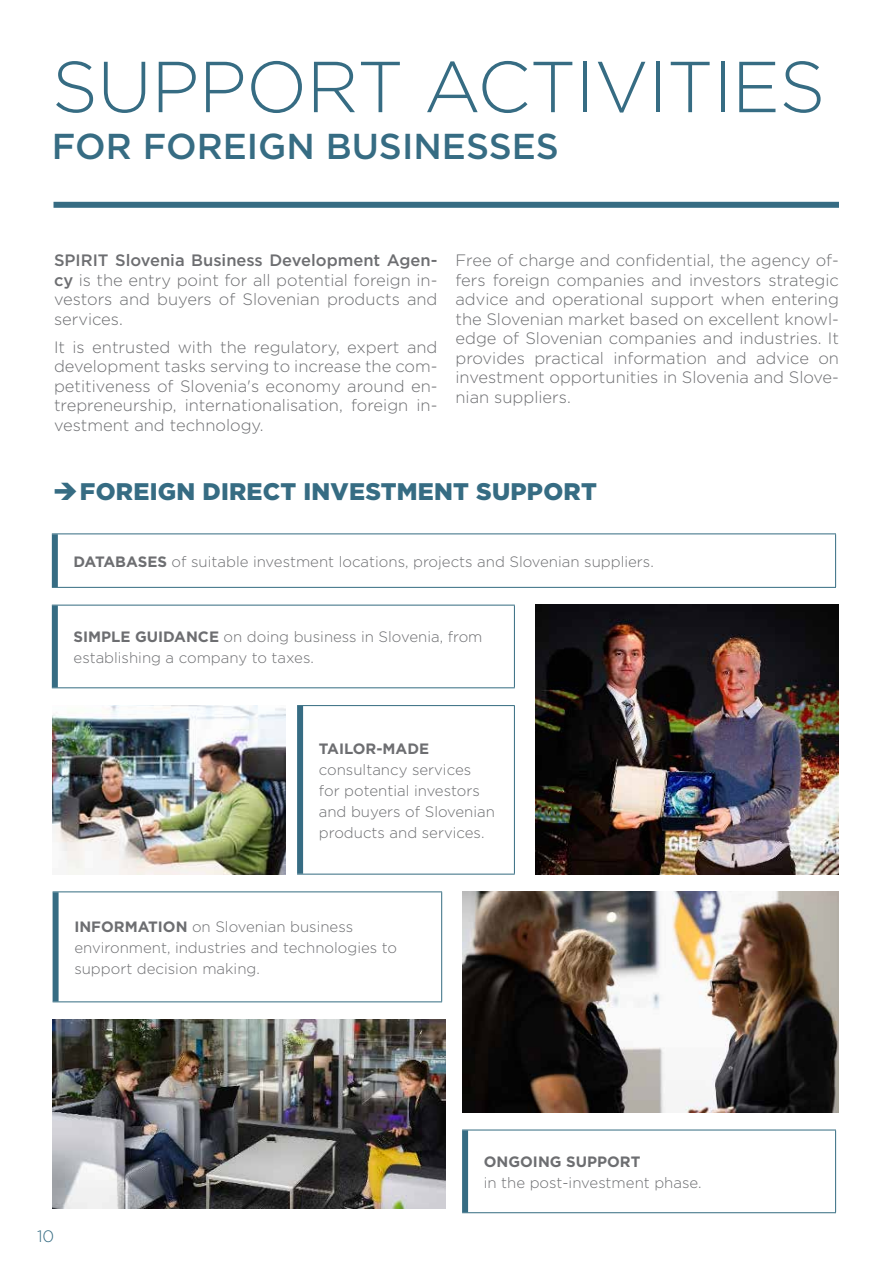
<style>
.page{position:relative;width:893px;height:1263px;background:#fff}
.page>*{position:absolute;margin:0;border:0;box-sizing:border-box;transform-origin:0 0}
.t1{font:300 72px "Gotham";letter-spacing:-.01em;color:#366c83}
.t2{font:500 36px "Gotham";color:#366c83}
.t3{font:900 24px "Gotham";letter-spacing:.01em;color:#366c83}
.t4{font:300 16.5px/19.5px "Gotham";color:#6d6e71;text-align:justify}
.t5{font:300 16.5px "Gotham";color:#366c83}
.t6{font:300 15px/21px "Gotham";color:#6d6e71}
.t7{font:700 15px "Gotham";color:#6d6e71}
.s1{font-weight:500}
.s2{font-weight:700}
</style>
<div class="page">
<hr style="left:52px;top:533px;width:784px;height:1px;background:#346c81">
<hr style="left:835px;top:534px;width:1px;height:53px;background:#346c81">
<hr style="left:52px;top:587px;width:784px;height:1px;background:#346c81">
<div style="left:52px;top:534px;width:6px;height:53px;background:#366c83"></div>
<hr style="left:52px;top:605px;width:463px;height:1px;background:#346c81">
<hr style="left:514px;top:605px;width:1px;height:82px;background:#346c81">
<hr style="left:52px;top:687px;width:463px;height:1px;background:#346c81">
<div style="left:52px;top:605px;width:6px;height:82px;background:#366c83"></div>
<hr style="left:297px;top:705px;width:218px;height:1px;background:#346c81">
<hr style="left:514px;top:706px;width:1px;height:168px;background:#346c81">
<hr style="left:297px;top:874px;width:218px;height:1px;background:#346c81">
<div style="left:297px;top:706px;width:6px;height:168px;background:#366c83"></div>
<hr style="left:53px;top:891px;width:389px;height:1px;background:#346c81">
<hr style="left:441px;top:892px;width:1px;height:109px;background:#346c81">
<hr style="left:53px;top:1001px;width:389px;height:1px;background:#346c81">
<div style="left:53px;top:892px;width:6px;height:109px;background:#366c83"></div>
<hr style="left:462px;top:1130px;width:374px;height:1px;background:#346c81">
<hr style="left:835px;top:1130px;width:1px;height:82px;background:#346c81">
<hr style="left:462px;top:1212px;width:374px;height:1px;background:#346c81">
<div style="left:462px;top:1130px;width:6px;height:82px;background:#366c83"></div>
<img style="left:536px;top:605px;width:302px;height:269px">
<img style="left:462px;top:891px;width:377px;height:222px">
<img style="left:53px;top:705px;width:233px;height:169px">
<img style="left:53px;top:1019px;width:392px;height:189px">
<div style="left:54px;top:202px;width:785px;height:6px;background:#366c83"></div>
<h1 class="t1" style="left:52px;top:41px;width:775px">SUPPORT ACTIVITIES</h1>
<h2 class="t2" style="left:52px;top:122px;width:508px">FOR FOREIGN BUSINESSES</h2>
<p class="t4" style="left:54px;top:250px;width:385px"><span class="s1">SPIRIT Slovenia Business Development Agen&shy;cy</span> is the entry point for all potential foreign in&shy;vestors and buyers of Slovenian products and services.</p>
<p class="t4" style="left:54px;top:336px;width:385px">It is entrusted with the regulatory, expert and development tasks serving to increase the com&shy;petitiveness of Slovenia's economy around en&shy;trepreneurship, internationalisation, foreign in&shy;vestment and technology.</p>
<p class="t4" style="left:455px;top:250px;width:385px">Free of charge and confidential, the agency of&shy;fers foreign companies and investors strategic advice and operational support when entering the Slovenian market based on excellent knowl&shy;edge of Slovenian companies and industries. It provides practical information and advice on investment opportunities in Slovenia and Slove&shy;nian suppliers.</p>
<h3 class="t3" style="left:80px;top:474px;width:518px">FOREIGN DIRECT INVESTMENT SUPPORT</h3>
<p class="t6" style="left:74px;top:550px;width:582px"><span class="s2">DATABASES</span> of suitable investment locations, projects and Slovenian suppliers.</p>
<p class="t6" style="left:74px;top:626px;width:410px"><span class="s2">SIMPLE GUIDANCE</span> on doing business in Slovenia, from establishing a company to taxes.</p>
<p class="t7" style="left:319px;top:739px;width:112px">TAILOR-MADE</p>
<p class="t6" style="left:319px;top:759px;width:178px">consultancy services for potential investors and buyers of Slovenian products and services.</p>
<p class="t6" style="left:74px;top:916px;width:324px"><span class="s2">INFORMATION</span> on Slovenian business environment, industries and technologies to support decision making.</p>
<p class="t5" style="left:37px;top:1226px;width:19px">10</p>
<p class="t7" style="left:484px;top:1151px;width:158px">ONGOING SUPPORT</p>
<p class="t6" style="left:484px;top:1172px;width:219px">in the post-investment phase.</p>
</div>
